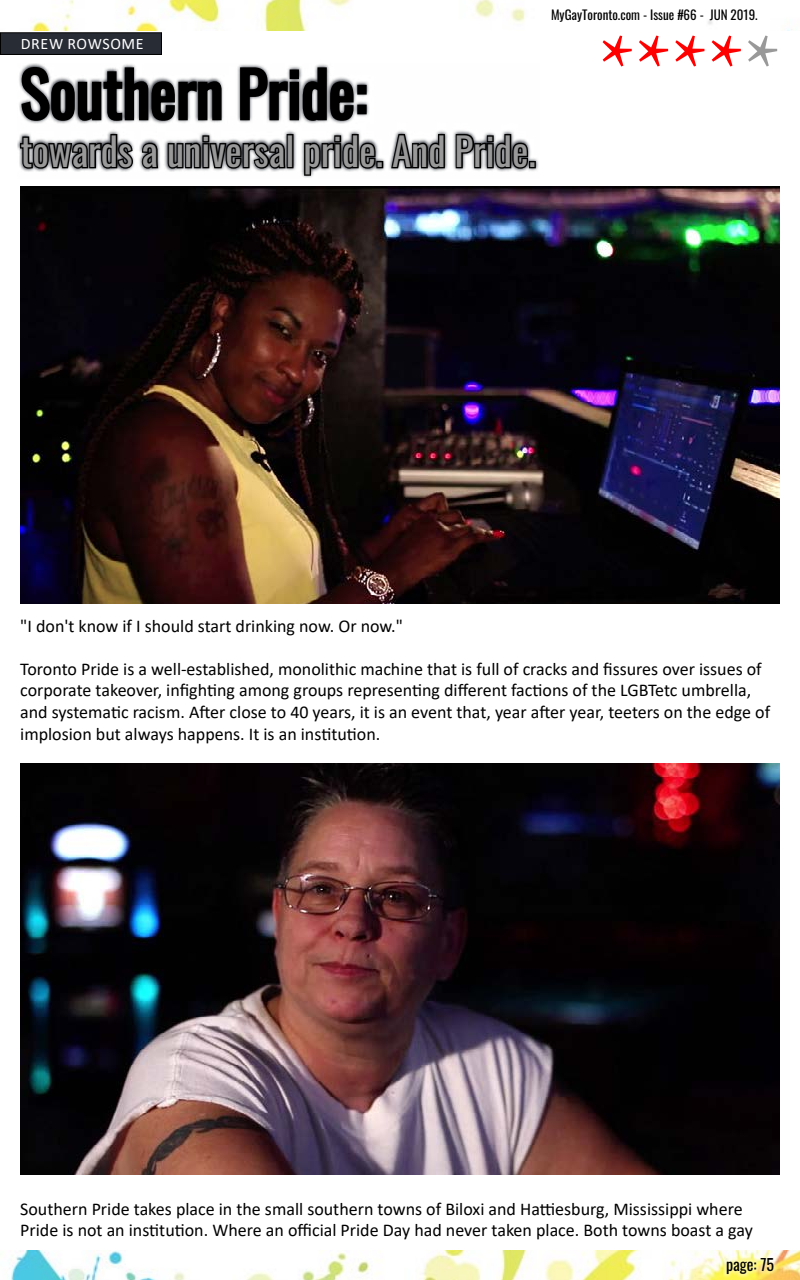
<style>
.page{position:relative;width:800px;height:1280px;background:#fff}
.page>*{position:absolute;margin:0;border:0;box-sizing:border-box;transform-origin:0 0}
.t1{font:90px "Minion Pro";color:#f00}
.t2{font:62px "Oswald";color:#000}
.t3{font:39px "Oswald";color:#999}
.t4{font:18px/21.6px "Calibri";color:#000}
.t5{font:16px "Calibri";letter-spacing:.04em;color:#fff}
.t6{font:16px "Oswald";color:#000}
.t7{font:13px "Oswald";color:#000}
.s1{color:#999}
</style>
<div class="page">
<img style="left:9px;top:1250px;width:791px;height:30px">
<img style="left:31px;top:0;width:759px;height:31px">
<svg style="left:723px;top:1254px;width:55px;height:24px"></svg>
<div style="left:547px;top:4px;width:216px;height:23px;background:#fff"></div>
<div style="left:0;top:33px;width:161px;height:21px;background:#282c35"></div>
<div style="left:0;top:32px;width:162px;height:23px;border:1px solid #000"></div>
<svg style="left:20px;top:66px;width:203px;height:56px"></svg>
<svg style="left:239px;top:66px;width:129px;height:56px"></svg>
<svg style="left:19px;top:133px;width:115px;height:39px"></svg>
<svg style="left:141px;top:141px;width:19px;height:29px"></svg>
<svg style="left:166px;top:134px;width:121px;height:38px"></svg>
<div style="left:287px;top:134px;width:7px;height:34px;border:3px solid #000"></div>
<svg style="left:303px;top:133px;width:74px;height:44px"></svg>
<div style="left:376px;top:161px;width:7px;height:7px;border:3px solid #000"></div>
<svg style="left:390px;top:130px;width:56px;height:40px"></svg>
<svg style="left:454px;top:133px;width:75px;height:37px;background:#58595b"></svg>
<div style="left:529px;top:161px;width:7px;height:7px;border:3px solid #000"></div>
<img style="left:20px;top:187px;width:760px;height:417px">
<img style="left:20px;top:763px;width:760px;height:412px">
<p class="t7" style="left:551px;top:3px;width:208px">MyGayToronto.com - Issue #66 - JUN 2019.</p>
<p class="t5" style="left:21px;top:33px;width:124px">DREW ROWSOME</p>
<h1 class="t1" style="left:599px;top:6px;width:183px">****<span class="s1">*</span></h1>
<h2 class="t2" style="left:20px;top:39px;width:348px">Southern Pride:</h2>
<h3 class="t3" style="left:20px;top:116px;width:517px">towards a universal pride. And Pride.</h3>
<p class="t4" style="left:20px;top:614px;width:384px">"I don't know if I should start drinking now. Or now."</p>
<p class="t4" style="left:20px;top:657px;width:751px">Toronto Pride is a well-established, monolithic machine that is full of cracks and fissures over issues of corporate takeover, infighting among groups representing different factions of the LGBTetc umbrella, and systematic racism. After close to 40 years, it is an event that, year after year, teeters on the edge of implosion but always happens. It is an institution.</p>
<p class="t4" style="left:20px;top:1197px;width:734px">Southern Pride takes place in the small southern towns of Biloxi and Hattiesburg, Mississippi where<br>Pride is not an institution. Where an official Pride Day had never taken place. Both towns boast a gay</p>
<p class="t6" style="left:726px;top:1250px;width:50px">page: 75</p>
</div>
